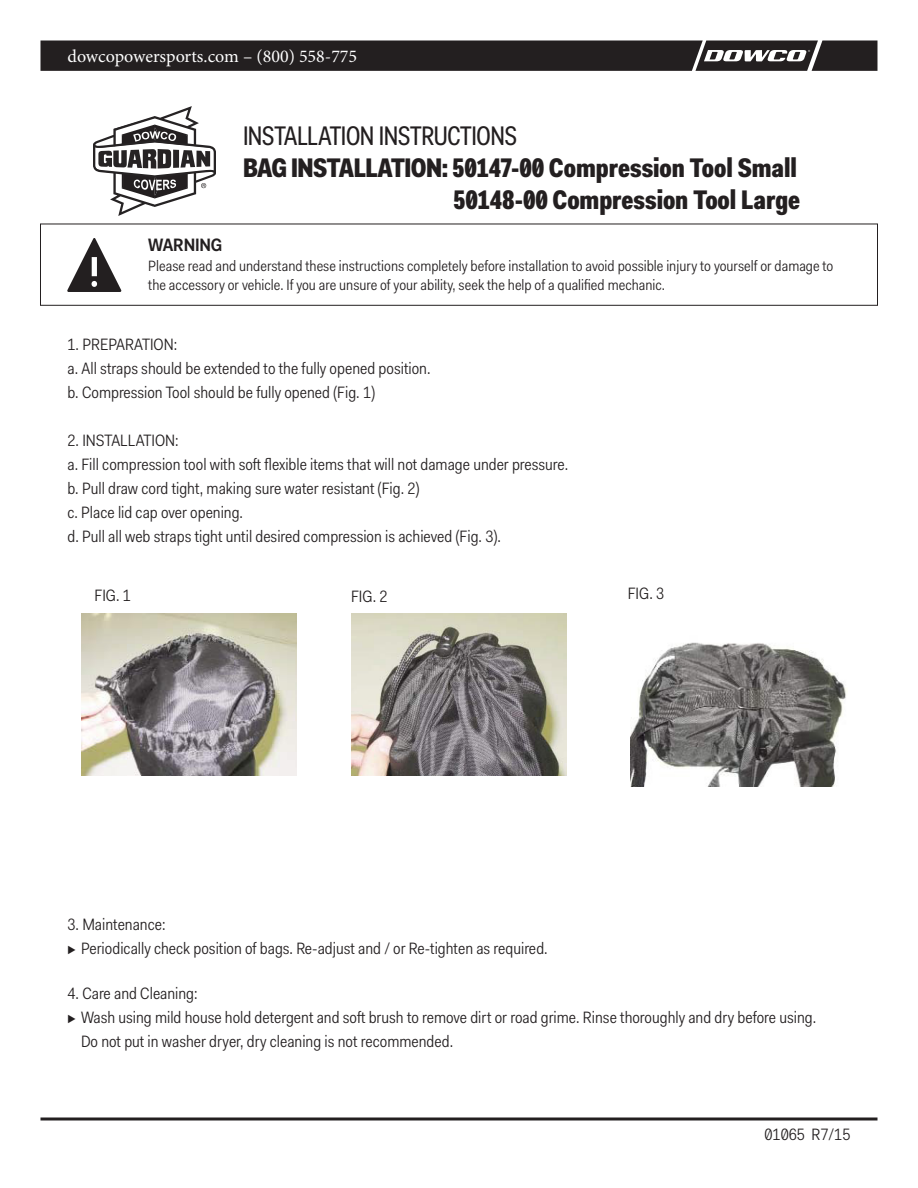
<style>
.page{position:relative;width:918px;height:1188px;background:#fff}
.page>*{position:absolute;margin:0;border:0;box-sizing:border-box;transform-origin:0 0}
.t1{font:900 27px/32.4px "Fakt Con Pro";letter-spacing:-.005em;color:#231f20;text-align:right}
.t2{font:27px "Fakt Con Pro";letter-spacing:-.015em;color:#231f20}
.t3{font:18px "Minion Pro";color:#fff}
.t4{font:600 18px "Fakt Sm Con Pro";letter-spacing:-.01em;color:#231f20}
.Body{font:16.5px/24px "Fakt Sm Con Pro Blond";color:#231f20}
.t5{font:15px/19.5px "Fakt Sm Con Pro Blond";color:#231f20}
</style>
<div class="page">
<svg style="left:40px;top:41px;width:837px;height:30px;background:#2d292a"></svg>
<hr style="left:40px;top:1118px;width:838px;height:2px;background:#231f20">
<svg style="left:93px;top:106px;width:123px;height:110px"></svg>
<svg style="left:67px;top:238px;width:54px;height:54px"></svg>
<img style="left:81px;top:614px;width:216px;height:162px">
<img style="left:351px;top:613px;width:216px;height:163px">
<img style="left:630px;top:642px;width:216px;height:145px">
<p class="t3" style="left:68px;top:44px;width:291px">dowcopowersports.com – (800) 558-775</p>
<h1 class="t2" style="left:243px;top:117px;width:276px">INSTALLATION INSTRUCTIONS</h1>
<h1 class="t1" style="left:243px;top:151px;width:559px">BAG INSTALLATION: 50147-00 Compression Tool Small<br>50148-00 Compression Tool Large</h1>
<p class="t4" style="left:148px;top:233px;width:76px">WARNING</p>
<p class="t5" style="left:148px;top:256px;width:687px">Please read and understand these instructions completely before installation to avoid possible injury to yourself or damage to the accessory or vehicle. If you are unsure of your ability, seek the help of a qualified mechanic.</p>
<p class="Body" style="left:68px;top:332px;width:111px">1. PREPARATION:</p>
<p class="Body" style="left:68px;top:356px;width:365px">a. All straps should be extended to the fully opened position.</p>
<p class="Body" style="left:68px;top:380px;width:309px">b. Compression Tool should be fully opened (Fig. 1)</p>
<p class="Body" style="left:68px;top:428px;width:113px">2. INSTALLATION:</p>
<p class="Body" style="left:68px;top:452px;width:502px">a. Fill compression tool with soft flexible items that will not damage under pressure.</p>
<p class="Body" style="left:68px;top:476px;width:353px">b. Pull draw cord tight, making sure water resistant (Fig. 2)</p>
<p class="Body" style="left:68px;top:500px;width:177px">c. Place lid cap over opening.</p>
<p class="Body" style="left:68px;top:524px;width:435px">d. Pull all web straps tight until desired compression is achieved (Fig. 3).</p>
<p class="Body" style="left:94px;top:583px;width:38px">FIG. 1</p>
<p class="Body" style="left:351px;top:584px;width:38px">FIG. 2</p>
<p class="Body" style="left:628px;top:581px;width:38px">FIG. 3</p>
<p class="Body" style="left:68px;top:913px;width:100px">3. Maintenance:</p>
<p class="Body" style="left:68px;top:937px;width:482px">▶ Periodically check position of bags. Re-adjust and / or Re-tighten as required.</p>
<p class="Body" style="left:68px;top:982px;width:132px">4. Care and Cleaning:</p>
<p class="Body" style="left:81px;top:1006px;width:737px;text-indent:-14px">▶ Wash using mild house hold detergent and soft brush to remove dirt or road grime. Rinse thoroughly and dry before using.<br>Do not put in washer dryer, dry cleaning is not recommended.</p>
<p class="Body" style="left:765px;top:1122px;width:87px">01065 R7/15</p>
</div>
